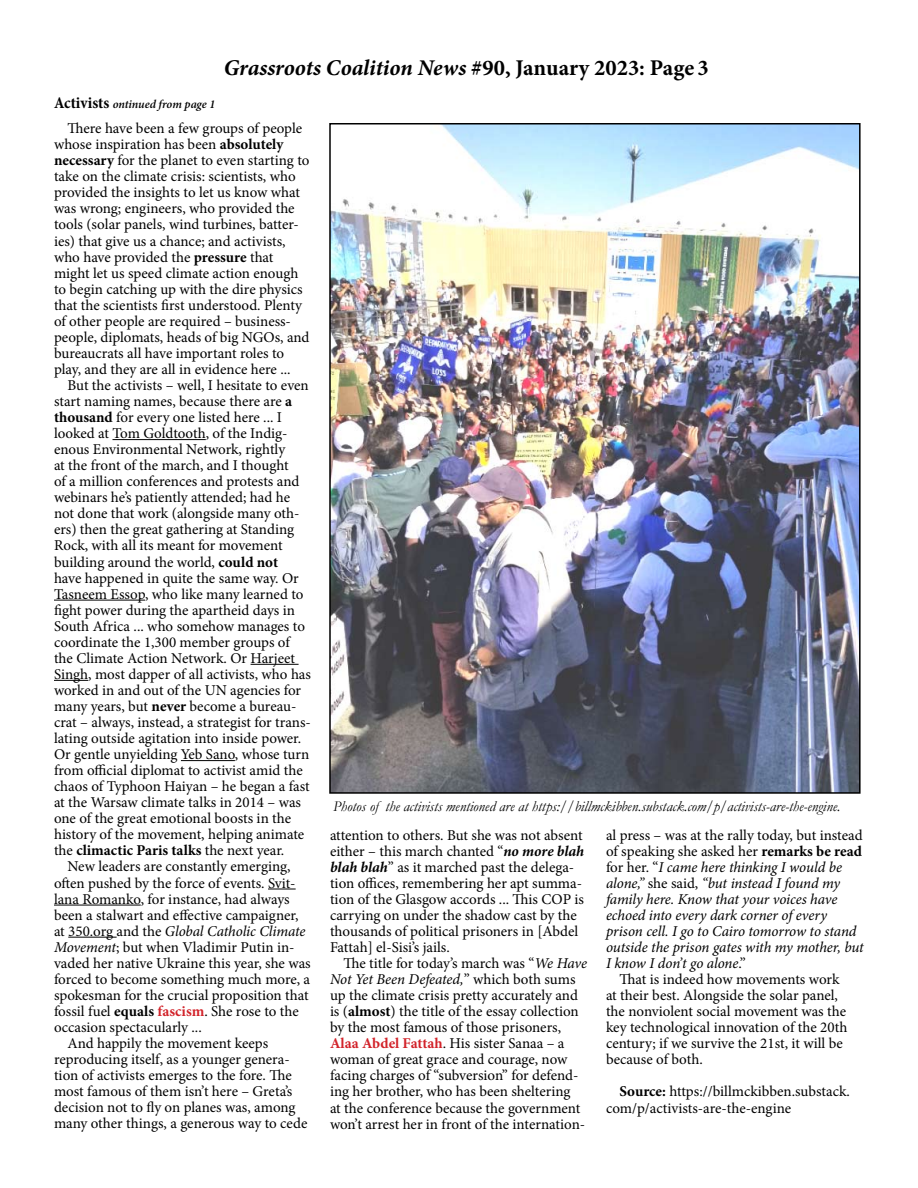
<style>
.page{position:relative;width:918px;height:1188px;background:#fff}
.page>*{position:absolute;margin:0;border:0;box-sizing:border-box;transform-origin:0 0}
.t1{font:italic 700 22.5px "Minion Pro";letter-spacing:-.005em;color:#000}
.t2{font:15px/16px "Minion Pro";letter-spacing:-.005em;color:#000}
.t3{font:italic 15px "Minion Pro";letter-spacing:-.01em;color:#000}
.t4{font:italic 15px "Garamond";color:#000}
.t5{font:italic 600 12px "Minion Pro";letter-spacing:-.005em;color:#000}
.s1{font-style:normal}
.s2{font-weight:700;font-style:normal;font-stretch:condensed;font-size:16.5px}
.s3{font-weight:700}
.s4{font-style:italic}
.s5{font-weight:700;color:#d2232a}
.s6{font-weight:700;font-style:italic}
</style>
<div class="page">
<hr style="left:112px;top:439px;width:94px;height:1px;background:#000">
<hr style="left:54px;top:600px;width:91px;height:1px;background:#000">
<hr style="left:251px;top:664px;width:48px;height:1px;background:#000">
<hr style="left:54px;top:680px;width:34px;height:1px;background:#000">
<hr style="left:181px;top:760px;width:54px;height:1px;background:#000">
<svg style="left:268px;top:889px;width:28px;height:1px"></svg>
<hr style="left:54px;top:905px;width:87px;height:1px;background:#000">
<hr style="left:68px;top:937px;width:49px;height:1px;background:#000">
<img style="left:332px;top:126px;width:526px;height:665px">
<div style="left:329px;top:123px;width:532px;height:671px;border:2px solid #000"></div>
<h1 class="t1" style="left:224px;top:52px;width:486px">Grassroots Coalition News <span class="s1">#90, January 2023: Page 3</span></h1>
<p class="t5" style="left:54px;top:96px;width:163px"><span class="s2">Activists</span> ontinued from page 1</p>
<p class="t2" style="left:54px;top:120px;width:257px;text-indent:14px">There have been a few groups of people whose inspiration has been <span class="s3">absolutely necessary</span> for the planet to even starting to take on the climate crisis: scientists, who provided the insights to let us know what was wrong; engineers, who provided the tools (solar panels, wind turbines, batter&shy;ies) that give us a chance; and activists, who have provided the <span class="s3">pressure</span> that might let us speed climate action enough to begin catching up with the dire physics that the scientists first understood. Plenty of other people are required – business&shy;people, diplomats, heads of big NGOs, and bureaucrats all have important roles to play, and they are all in evidence here ...</p>
<p class="t2" style="left:54px;top:377px;width:259px;text-indent:14px">But the activists – well, I hesitate to even start naming names, because there are <span class="s3">a thousand</span> for every one listed here ... I looked at Tom Goldtooth, of the Indig&shy;enous Environmental Network, rightly<br>at the front of the march, and I thought<br>of a million conferences and protests and webinars he’s patiently attended; had he not done that work (alongside many oth&shy;ers) then the great gathering at Standing Rock, with all its meant for movement building around the world, <span class="s3">could not<br></span>have happened in quite the same way. Or Tasneem Essop, who like many learned to fight power during the apartheid days in South Africa ... who somehow manages to coordinate the 1,300 member groups of the Climate Action Network. Or Harjeet Singh, most dapper of all activists, who has worked in and out of the UN agencies for many years, but <span class="s3">never</span> become a bureau&shy;crat – always, instead, a strategist for trans&shy;lating outside agitation into inside power.<br>Or gentle unyielding Yeb Sano, whose turn from official diplomat to activist amid the chaos of Typhoon Haiyan – he began a fast at the Warsaw climate talks in 2014 – was one of the great emotional boosts in the history of the movement, helping animate the <span class="s3">climactic Paris talks</span> the next year.</p>
<p class="t2" style="left:68px;top:859px;width:225px">New leaders are constantly emerging,</p>
<p class="t2" style="left:54px;top:875px;width:243px">often pushed by the force of events. Svit-</p>
<p class="t2" style="left:54px;top:891px;width:237px">lana Romanko, for instance, had always</p>
<p class="t2" style="left:54px;top:907px;width:246px">been a stalwart and effective campaigner,</p>
<p class="t3" style="left:54px;top:921px;width:253px"><span class="s1">at 350.org and the</span> Global Catholic Climate</p>
<p class="t2" style="left:54px;top:939px;width:242px"><span class="s4">Movement</span>; but when Vladimir Putin in-</p>
<p class="t2" style="left:54px;top:955px;width:258px">vaded her native Ukraine this year, she was</p>
<p class="t2" style="left:54px;top:971px;width:258px">forced to become something much more, a</p>
<p class="t2" style="left:54px;top:987px;width:256px">spokesman for the crucial proposition that</p>
<p class="t2" style="left:54px;top:1003px;width:246px">fossil fuel <span class="s3">equals</span> <span class="s5">fascism</span>. She rose to the</p>
<p class="t2" style="left:54px;top:1019px;width:149px">occasion spectacularly ...</p>
<p class="t2" style="left:68px;top:1035px;width:202px">And happily the movement keeps</p>
<p class="t2" style="left:54px;top:1051px;width:237px">reproducing itself, as a younger genera-</p>
<p class="t2" style="left:54px;top:1067px;width:239px">tion of activists emerges to the fore. The</p>
<p class="t2" style="left:54px;top:1083px;width:240px">most famous of them isn’t here – Greta’s</p>
<p class="t2" style="left:54px;top:1099px;width:243px">decision not to fly on planes was, among</p>
<p class="t2" style="left:54px;top:1116px;width:255px">many other things, a generous way to cede</p>
<p class="t4" style="left:333px;top:796px;width:509px">Photos of the activists mentioned are at https://billmckibben.substack.com/p/activists-are-the-engine.</p>
<p class="t2" style="left:330px;top:827px;width:256px">attention to others. But she was not absent either – this march chanted “<span class="s6">no more blah blah blah</span>” as it marched past the delega&shy;tion offices, remembering her apt summa&shy;tion of the Glasgow accords ... This COP is carrying on under the shadow cast by the thousands of political prisoners in [Abdel Fattah] el-Sisi’s jails.</p>
<p class="t2" style="left:330px;top:955px;width:259px;text-indent:14px">The title for today’s march was “<span class="s4">We Have Not Yet Been Defeated,</span>” which both sums up the climate crisis pretty accurately and is (<span class="s3">almost</span>) the title of the essay collection by the most famous of those prisoners, <span class="s5">Alaa Abdel Fattah</span>. His sister Sanaa – a woman of great grace and courage, now facing charges of “subversion” for defend&shy;ing her brother, who has been sheltering<br>at the conference because the government won’t arrest her in front of the internation-</p>
<p class="t2" style="left:606px;top:827px;width:258px">al press – was at the rally today, but instead</p>
<p class="t2" style="left:606px;top:843px;width:257px">of speaking she asked her <span class="s3">remarks be read</span></p>
<p class="t3" style="left:606px;top:857px;width:238px"><span class="s1">for her. “</span>I came here thinking I would be</p>
<p class="t3" style="left:606px;top:873px;width:236px">alone,” <span class="s1">she said,</span> “but instead I found my</p>
<p class="t3" style="left:606px;top:889px;width:233px">family here. Know that your voices have</p>
<p class="t3" style="left:606px;top:905px;width:223px">echoed into every dark corner of every</p>
<p class="t3" style="left:606px;top:921px;width:252px">prison cell. I go to Cairo tomorrow to stand</p>
<p class="t3" style="left:606px;top:937px;width:259px">outside the prison gates with my mother, but</p>
<p class="t3" style="left:606px;top:953px;width:141px">I know I don’t go alone<span class="s1">.”</span></p>
<p class="t2" style="left:620px;top:971px;width:221px">That is indeed how movements work</p>
<p class="t2" style="left:606px;top:987px;width:234px">at their best. Alongside the solar panel,</p>
<p class="t2" style="left:606px;top:1003px;width:242px">the nonviolent social movement was the</p>
<p class="t2" style="left:606px;top:1020px;width:243px">key technological innovation of the 20th</p>
<p class="t2" style="left:606px;top:1036px;width:238px">century; if we survive the 21st, it will be</p>
<p class="t2" style="left:606px;top:1052px;width:98px">because of both.</p>
<p class="t2" style="left:606px;top:1084px;width:245px;text-indent:14px"><span class="s3">Source:</span> https://billmckibben.substack. com/p/activists-are-the-engine</p>
</div>
